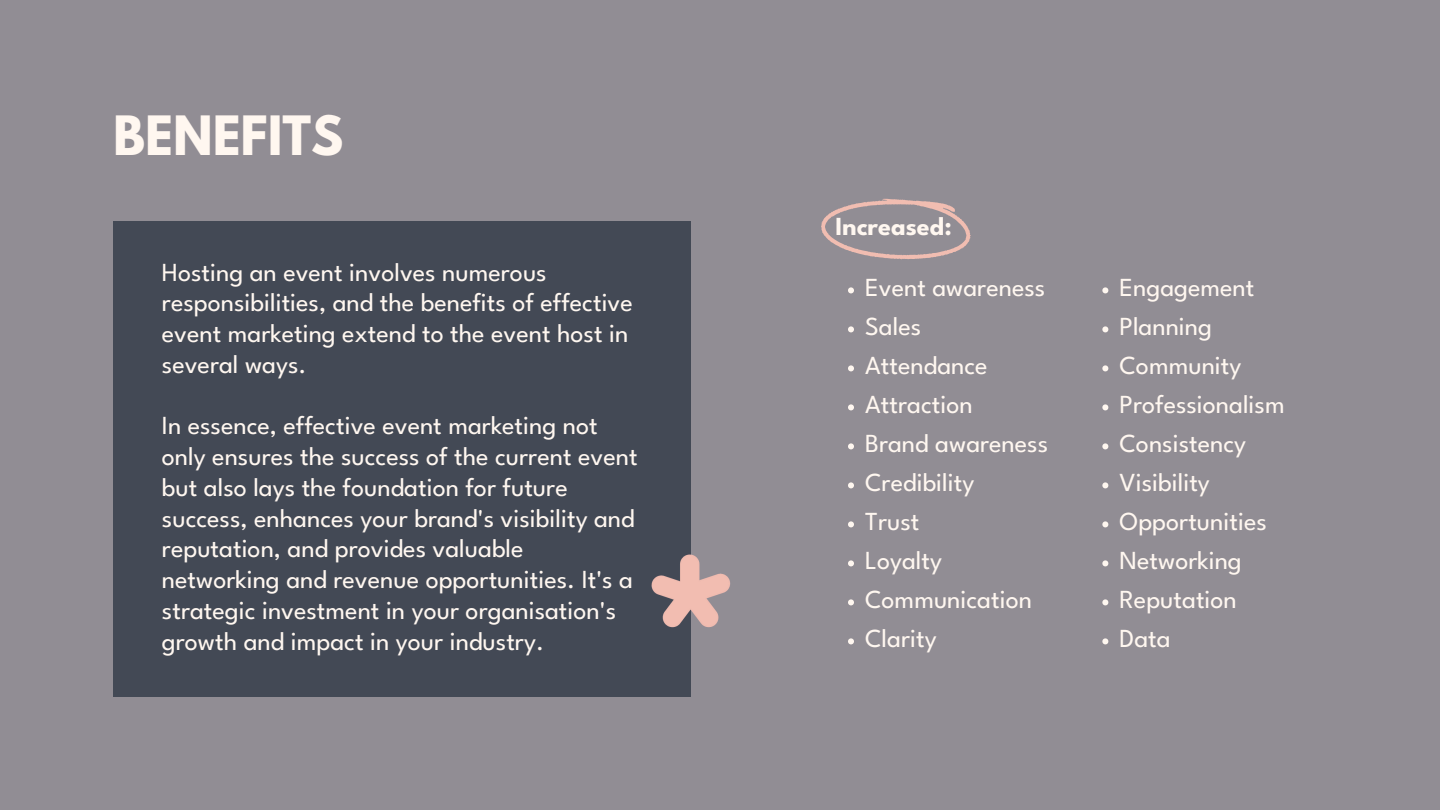
<style>
.page{position:relative;width:1440px;height:810px;background:#918d94}
.page>*{position:absolute;margin:0;border:0;box-sizing:border-box;transform-origin:0 0}
.t1{font:700 48px "League Spartan";color:#fff7f0}
.t2{font:26px/30.8px "League Spartan";color:#fff7f0}
.t3{font:700 26px "League Spartan";color:#fff7f0}
</style>
<div class="page">
<div style="left:113px;top:222px;width:578px;height:475px;background:#434955"></div>
<svg style="left:821px;top:199px;width:150px;height:60px"></svg>
<svg style="left:848px;top:287px;width:6px;height:6px"></svg>
<svg style="left:848px;top:326px;width:6px;height:6px"></svg>
<svg style="left:848px;top:365px;width:6px;height:6px"></svg>
<svg style="left:848px;top:404px;width:6px;height:6px"></svg>
<svg style="left:848px;top:443px;width:6px;height:6px"></svg>
<svg style="left:848px;top:482px;width:6px;height:6px"></svg>
<svg style="left:848px;top:521px;width:6px;height:6px"></svg>
<svg style="left:848px;top:560px;width:6px;height:6px"></svg>
<svg style="left:848px;top:599px;width:6px;height:6px"></svg>
<svg style="left:848px;top:638px;width:6px;height:6px"></svg>
<svg style="left:1102px;top:287px;width:6px;height:6px"></svg>
<svg style="left:1102px;top:326px;width:6px;height:6px"></svg>
<svg style="left:1102px;top:365px;width:6px;height:6px"></svg>
<svg style="left:1102px;top:404px;width:6px;height:6px"></svg>
<svg style="left:1102px;top:443px;width:6px;height:6px"></svg>
<svg style="left:1102px;top:482px;width:6px;height:6px"></svg>
<svg style="left:1102px;top:521px;width:6px;height:6px"></svg>
<svg style="left:1102px;top:560px;width:6px;height:6px"></svg>
<svg style="left:1102px;top:599px;width:6px;height:6px"></svg>
<svg style="left:1102px;top:638px;width:6px;height:6px"></svg>
<img style="left:651px;top:554px;width:80px;height:74px">
<p class="t1" style="left:113px;top:112px;width:232px">BENEFITS</p>
<p class="t2" style="left:162px;top:259px;width:472px">Hosting an event involves numerous responsibilities, and the benefits of effective event marketing extend to the event host in several ways.</p>
<p class="t2" style="left:162px;top:413px;width:477px">In essence, effective event marketing not only ensures the success of the current event but also lays the foundation for future success, enhances your brand's visibility and reputation, and provides valuable networking and revenue opportunities. It's a strategic investment in your organisation's growth and impact in your industry.</p>
<p class="t3" style="left:835px;top:217px;width:118px">Increased:</p>
<p class="t2" style="left:865px;top:275px;width:182px">Event awareness</p>
<p class="t2" style="left:865px;top:314px;width:57px">Sales</p>
<p class="t2" style="left:865px;top:353px;width:124px">Attendance</p>
<p class="t2" style="left:865px;top:392px;width:109px">Attraction</p>
<p class="t2" style="left:865px;top:431px;width:184px">Brand awareness</p>
<p class="t2" style="left:865px;top:470px;width:111px">Credibility</p>
<p class="t2" style="left:865px;top:509px;width:56px">Trust</p>
<p class="t2" style="left:865px;top:548px;width:78px">Loyalty</p>
<p class="t2" style="left:865px;top:587px;width:168px">Communication</p>
<p class="t2" style="left:865px;top:626px;width:73px">Clarity</p>
<p class="t2" style="left:1120px;top:275px;width:136px">Engagement</p>
<p class="t2" style="left:1120px;top:314px;width:94px">Planning</p>
<p class="t2" style="left:1120px;top:353px;width:123px">Community</p>
<p class="t2" style="left:1120px;top:392px;width:167px">Professionalism</p>
<p class="t2" style="left:1120px;top:431px;width:128px">Consistency</p>
<p class="t2" style="left:1120px;top:470px;width:92px">Visibility</p>
<p class="t2" style="left:1120px;top:509px;width:149px">Opportunities</p>
<p class="t2" style="left:1120px;top:548px;width:124px">Networking</p>
<p class="t2" style="left:1120px;top:587px;width:119px">Reputation</p>
<p class="t2" style="left:1120px;top:626px;width:53px">Data</p>
</div>
